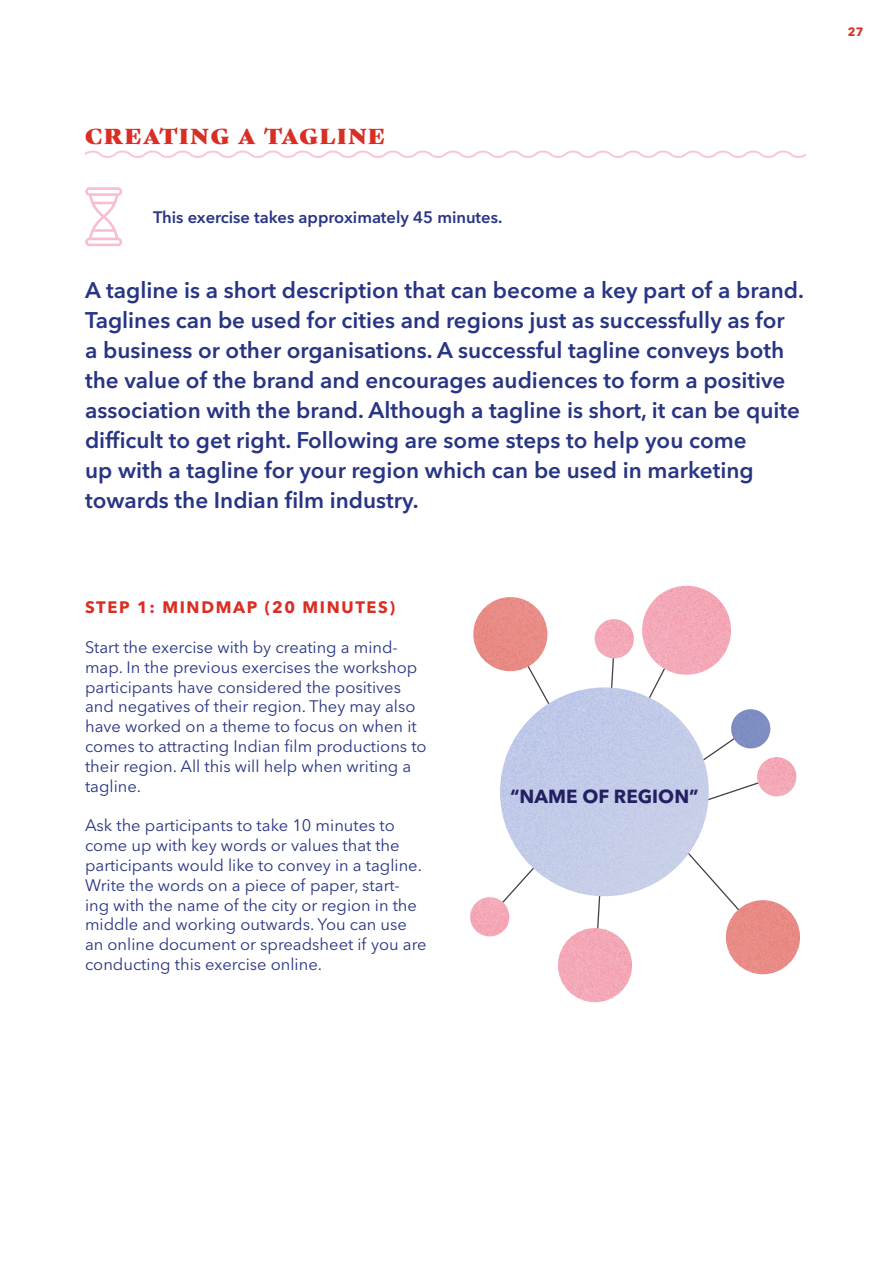
<style>
.page{position:relative;width:893px;height:1263px;background:#fff}
.page>*{position:absolute;margin:0;border:0;box-sizing:border-box;transform-origin:0 0}
.Intro{font:600 22.5px/30px "Avenir Next LT Pro";color:#283583}
.Intro-2{font:21px "Gastromond";letter-spacing:.1em;color:#d92e24}
.t1{font:700 18.9px "Avenir Next LT Pro";color:#262262}
.t2{font:16.5px/19.8px "Avenir Next LT Pro";color:#283583}
.Intro-3{font:600 16.5px "Avenir Next LT Pro";color:#283583}
.H3{font:700 16.5px "Avenir Next LT Pro";letter-spacing:.1em;color:#d92e24}
.t3{font:700 12px "Avenir Next LT Pro";color:#d92e24}
</style>
<div class="page">
<div style="left:85px;top:187px;width:37px;height:9px;border:3px solid #f8becf;border-radius:3px"></div>
<div style="left:85px;top:238px;width:37px;height:8px;border:3px solid #f8becf;border-radius:3px"></div>
<svg style="left:87px;top:192px;width:33px;height:49px"></svg>
<hr style="left:93px;top:229px;width:21px;height:3px;background:#f8becf">
<svg style="left:84px;top:150px;width:722px;height:8px"></svg>
<img style="left:470px;top:897px;width:40px;height:40px">
<img style="left:473px;top:597px;width:75px;height:78px">
<svg style="left:611px;top:658px;width:5px;height:29px"></svg>
<svg style="left:597px;top:896px;width:5px;height:32px"></svg>
<svg style="left:709px;top:730px;width:69px;height:70px"></svg>
<svg style="left:709px;top:875px;width:22px;height:25px"></svg>
<svg style="left:654px;top:675px;width:8px;height:12px"></svg>
<img style="left:500px;top:687px;width:209px;height:209px">
<img style="left:595px;top:619px;width:39px;height:39px">
<img style="left:731px;top:709px;width:39px;height:39px">
<img style="left:642px;top:586px;width:89px;height:89px">
<img style="left:757px;top:757px;width:39px;height:39px">
<img style="left:726px;top:900px;width:74px;height:74px">
<img style="left:558px;top:928px;width:74px;height:74px">
<p class="Intro-2" style="left:85px;top:120px;width:301px">CREATING A TAGLINE</p>
<p class="Intro-3" style="left:153px;top:208px;width:351px">This exercise takes approximately 45 minutes.</p>
<p class="Intro" style="left:85px;top:275px;width:720px">A tagline is a short description that can become a key part of a brand.<br>Taglines can be used for cities and regions just as successfully as for<br>a business or other organisations. A successful tagline conveys both the value of the brand and encourages audiences to form a positive association with the brand. Although a tagline is short, it can be quite difficult to get right. Following are some steps to help you come<br>up with a tagline for your region which can be used in marketing towards the Indian film industry.</p>
<h3 class="H3" style="left:85px;top:597px;width:312px">STEP 1: MINDMAP (20 MINUTES)</h3>
<p class="t2" style="left:85px;top:637px;width:343px">Start the exercise with by creating a mind&shy;map. In the previous exercises the workshop participants have considered the positives and negatives of their region. They may also have worked on a theme to focus on when it comes to attracting Indian film productions to their region. All this will help when writing a tagline.</p>
<p class="t2" style="left:85px;top:815px;width:343px">Ask the participants to take 10 minutes to come up with key words or values that the participants would like to convey in a tagline.<br>Write the words on a piece of paper, start&shy;ing with the name of the city or region in the middle and working outwards. You can use an online document or spreadsheet if you are conducting this exercise online.</p>
<p class="t1" style="left:510px;top:784px;width:190px">“NAME OF REGION”</p>
<p class="t3" style="left:848px;top:24px;width:17px">27</p>
</div>
